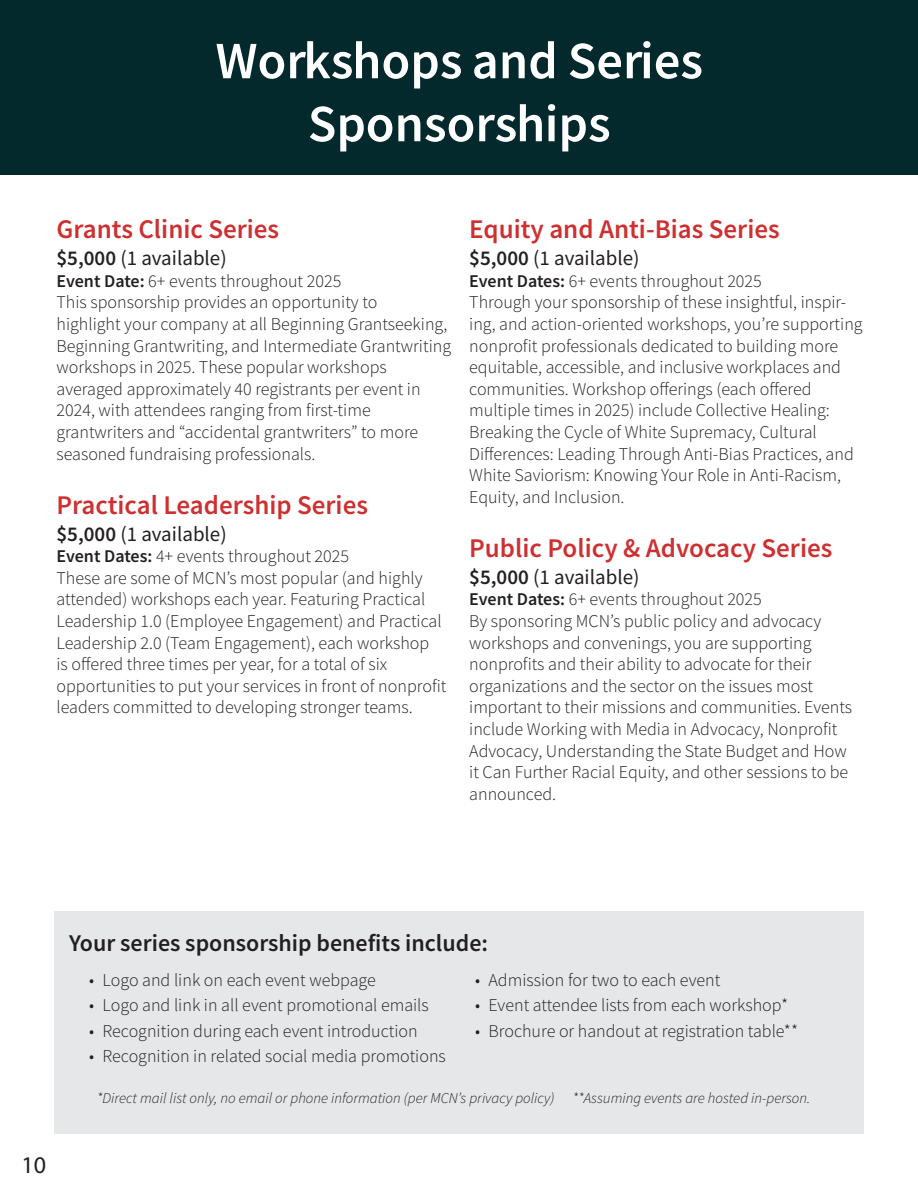
<style>
.page{position:relative;width:918px;height:1188px;background:#fff}
.page>*{position:absolute;margin:0;border:0;box-sizing:border-box;transform-origin:0 0}
.t1{font:52.5px "Source Sans Variable";color:#fff}
.t2{font:600 27px "Source Sans Pro";color:#ce3031}
.t3{font:600 24px "Source Sans Pro";color:#231f20}
.t4{font:24px "Myriad Pro";color:#231f20}
.t5{font:21px "Source Sans Pro";color:#231f20}
.t6{font:300 18px/21.6px "Source Sans Pro";color:#231f20}
.t7{font:italic 15px "Source Sans Variable";color:#231f20}
.s1{font-weight:600}
</style>
<div class="page">
<div style="left:0;top:0;width:918px;height:174px;background:#03292d"></div>
<div style="left:54px;top:912px;width:810px;height:222px;background:#e6e7e9"></div>
<p class="t1" style="left:216px;top:29px;width:489px">Workshops and Series</p>
<p class="t1" style="left:308px;top:92px;width:304px">Sponsorships</p>
<p class="t2" style="left:57px;top:211px;width:224px">Grants Clinic Series</p>
<p class="t5" style="left:57px;top:245px;width:172px"><span class="s1">$5,000</span> (1 available)</p>
<p class="t6" style="left:57px;top:270px;width:286px"><span class="s1">Event Date:</span> 6+ events throughout 2025</p>
<p class="t6" style="left:57px;top:292px;width:322px">This sponsorship provides an opportunity to</p>
<p class="t6" style="left:57px;top:313px;width:392px">highlight your company at all Beginning Grantseeking,</p>
<p class="t6" style="left:57px;top:335px;width:396px">Beginning Grantwriting, and Intermediate Grantwriting workshops in 2025. These popular workshops</p>
<p class="t6" style="left:57px;top:378px;width:366px">averaged approximately 40 registrants per event in<br>2024, with attendees ranging from first-time</p>
<p class="t6" style="left:57px;top:421px;width:363px">grantwriters and “accidental grantwriters” to more seasoned fundraising professionals.</p>
<p class="t2" style="left:57px;top:487px;width:313px">Practical Leadership Series</p>
<p class="t5" style="left:57px;top:520px;width:172px"><span class="s1">$5,000</span> (1 available)</p>
<p class="t6" style="left:57px;top:545px;width:294px"><span class="s1">Event Dates:</span> 4+ events throughout 2025</p>
<p class="t6" style="left:57px;top:567px;width:387px">These are some of MCN’s most popular (and highly attended) workshops each year. Featuring Practical Leadership 1.0 (Employee Engagement) and Practical Leadership 2.0 (Team Engagement), each workshop</p>
<p class="t6" style="left:57px;top:653px;width:332px">is offered three times per year, for a total of six</p>
<p class="t6" style="left:57px;top:675px;width:391px">opportunities to put your services in front of nonprofit leaders committed to developing stronger teams.</p>
<p class="t2" style="left:469px;top:211px;width:312px">Equity and Anti-Bias Series</p>
<p class="t5" style="left:469px;top:245px;width:172px"><span class="s1">$5,000</span> (1 available)</p>
<p class="t6" style="left:469px;top:270px;width:294px"><span class="s1">Event Dates:</span> 6+ events throughout 2025</p>
<p class="t6" style="left:469px;top:292px;width:395px">Through your sponsorship of these insightful, inspir&shy;ing, and action-oriented workshops, you’re supporting nonprofit professionals dedicated to building more equitable, accessible, and inclusive workplaces and communities. Workshop offerings (each offered</p>
<p class="t6" style="left:469px;top:400px;width:362px">multiple times in 2025) include Collective Healing:<br>Breaking the Cycle of White Supremacy, Cultural</p>
<p class="t6" style="left:469px;top:443px;width:386px">Differences: Leading Through Anti-Bias Practices, and<br>White Saviorism: Knowing Your Role in Anti-Racism,<br>Equity, and Inclusion.</p>
<p class="t2" style="left:469px;top:530px;width:365px">Public Policy &amp; Advocacy Series</p>
<p class="t5" style="left:469px;top:563px;width:172px"><span class="s1">$5,000</span> (1 available)</p>
<p class="t6" style="left:469px;top:589px;width:294px"><span class="s1">Event Dates:</span> 6+ events throughout 2025</p>
<p class="t6" style="left:469px;top:610px;width:354px">By sponsoring MCN’s public policy and advocacy workshops and convenings, you are supporting</p>
<p class="t6" style="left:469px;top:653px;width:344px">nonprofits and their ability to advocate for their</p>
<p class="t6" style="left:469px;top:675px;width:384px">organizations and the sector on the issues most important to their missions and communities. Events include Working with Media in Advocacy, Nonprofit Advocacy, Understanding the State Budget and How it Can Further Racial Equity, and other sessions to be announced.</p>
<h3 class="t4" style="left:22px;top:1151px;width:26px">10</h3>
<p class="t3" style="left:69px;top:927px;width:421px">Your series sponsorship benefits include:</p>
<p class="t6" style="left:89px;top:969px;width:288px">• Logo and link on each event webpage</p>
<p class="t6" style="left:89px;top:994px;width:341px">• Logo and link in all event promotional emails</p>
<p class="t6" style="left:89px;top:1020px;width:330px">• Recognition during each event introduction</p>
<p class="t6" style="left:89px;top:1045px;width:358px">• Recognition in related social media promotions</p>
<p class="t6" style="left:475px;top:969px;width:247px">• Admission for two to each event</p>
<p class="t6" style="left:475px;top:994px;width:315px">• Event attendee lists from each workshop*</p>
<p class="t6" style="left:475px;top:1020px;width:325px">• Brochure or handout at registration table**</p>
<p class="t7" style="left:97px;top:1089px;width:715px">*Direct mail list only, no email or phone information (per MCN’s privacy policy) **Assuming events are hosted in-person.</p>
</div>
